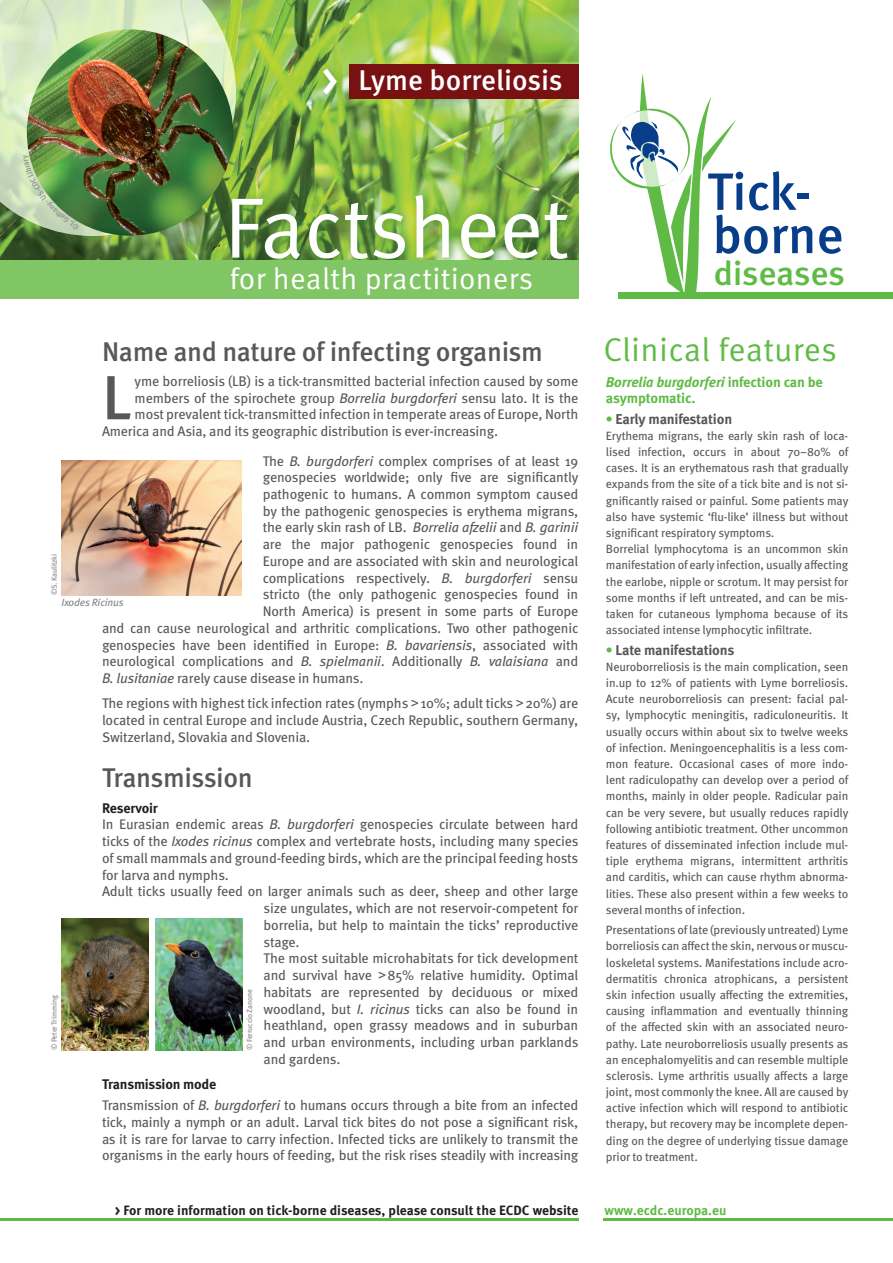
<style>
.page{position:relative;width:893px;height:1263px;background:#fff}
.page>*{position:absolute;margin:0;border:0;box-sizing:border-box;transform-origin:0 0}
.t1{font:85.5px "Meta Pro";letter-spacing:-.015em;color:#fff}
.t2{font:500 62.4px "Meta Pro";color:#57585a}
.t3{font:500 52.5px "Meta Pro";letter-spacing:-.01em;color:#083e89}
.t4{font:500 33.6px "Meta Pro";letter-spacing:-.015em;color:#60bb46;scale:1.04 1}
.t5{font:33px "Meta Pro";letter-spacing:.01em;color:#60bb46}
.t6{font:30px "Meta Pro";letter-spacing:.01em;color:#fff}
.t7{font:500 28.5px "Meta Pro";color:#fff}
.t8{font:500 27px "Meta Pro";letter-spacing:-.015em;color:#57585a}
.t9{font:700 14.25px/16.2px "Meta Pro";letter-spacing:-.015em;color:#60bb46}
.t10{font:700 14.25px "Meta Pro";letter-spacing:-.015em;color:#57585a}
.t11{font:13.95px/17px "Meta Pro";letter-spacing:-.015em;color:#57585a;text-align:justify}
.t12{font:700 13.95px "Meta Pro";letter-spacing:-.015em;color:#231f20}
.t13{font:700 13.5px "Meta Pro";color:#231f20}
.t14{font:700 13.5px "Meta Pro";color:#60bb46}
.t15{font:12px/16.2px "Meta Pro";letter-spacing:-.015em;color:#57585a;text-align:justify}
.t16{font:italic 10.5px "Meta Pro";letter-spacing:-.015em;color:#808285}
.t17{font:7.5px "Meta Pro";letter-spacing:-.015em;color:#808285}
.s1{font-size:45px}
.s2{font-style:italic}
.s3{font-family:"Arial"}
.s4{font-weight:700;color:#231f20}
.s5{color:#60bb46}
</style>
<div class="page">
<img style="left:0;top:0;width:578px;height:261px">
<div style="left:618px;top:293px;width:275px;height:6px;background:#60bb46"></div>
<div style="left:349px;top:64px;width:229px;height:34px;background:#791113"></div>
<div style="left:318px;top:64px;width:28px;height:40px;background:#428d33;opacity:.75"></div>
<div style="left:226px;top:189px;width:351px;height:80px;background:#428d33;opacity:.75"></div>
<svg style="left:610px;top:75px;width:126px;height:218px"></svg>
<hr style="left:604px;top:1218px;width:289px;height:2px;background:#60bb46">
<hr style="left:0;top:1218px;width:578px;height:2px;background:#60bb46">
<svg style="left:0;top:0;width:236px;height:236px"></svg>
<img style="left:27px;top:29px;width:206px;height:207px;border-radius:103px">
<img style="left:62px;top:460px;width:180px;height:135px">
<img style="left:62px;top:918px;width:86px;height:132px">
<img style="left:156px;top:918px;width:86px;height:132px">
<div style="left:0;top:261px;width:578px;height:38px;background:#81c665"></div>
<svg style="left:23px;top:155px;width:56px;height:75px"></svg>
<h3 class="t7" style="left:321px;top:63px;width:243px"><span class="s1">&gt;</span> Lyme borreliosis</h3>
<h1 class="t1" style="left:224px;top:174px;width:347px">Factsheet</h1>
<h3 class="t6" style="left:230px;top:260px;width:305px">for health practitioners</h3>
<h3 class="t8" style="left:102px;top:334px;width:442px">Name and nature of infecting organism</h3>
<h2 class="t2" style="left:102px;top:358px;width:31px">L</h2>
<p class="t11" style="left:135px;top:373px;width:445px">yme borreliosis (LB) is a tick-transmitted bacterial infection caused by some</p>
<p class="t11" style="left:135px;top:390px;width:445px">members of the spirochete group <span class="s2">Borrelia burgdorferi</span> sensu lato. It is the</p>
<p class="t11" style="left:135px;top:406px;width:445px">most prevalent tick-transmitted infection in temperate areas of Europe, North</p>
<p class="t11" style="left:102px;top:423px;width:398px">America and Asia, and its geographic distribution is ever-increasing.</p>
<p class="t11" style="left:263px;top:453px;width:317px">The <span class="s2">B. burgdorferi</span> complex comprises of at least 19</p>
<p class="t11" style="left:263px;top:469px;width:317px">genospecies worldwide; only five are significantly</p>
<p class="t11" style="left:263px;top:486px;width:317px">pathogenic to humans. A common symptom caused</p>
<p class="t11" style="left:263px;top:503px;width:317px">by the pathogenic genospecies is erythema migrans,</p>
<p class="t11" style="left:263px;top:520px;width:317px">the early skin rash of LB. <span class="s2">Borrelia afzelii</span> and <span class="s2">B. garinii</span></p>
<p class="t11" style="left:263px;top:536px;width:317px">are the major pathogenic genospecies found in</p>
<p class="t11" style="left:263px;top:553px;width:317px">Europe and are associated with skin and neurological</p>
<p class="t11" style="left:263px;top:570px;width:317px">complications respectively. <span class="s2">B. burgdorferi</span> sensu</p>
<p class="t11" style="left:263px;top:587px;width:317px">stricto (the only pathogenic genospecies found in</p>
<p class="t11" style="left:263px;top:603px;width:317px">North America) is present in some parts of Europe</p>
<p class="t11" style="left:102px;top:620px;width:478px">and can cause neurological and arthritic complications. Two other pathogenic</p>
<p class="t11" style="left:102px;top:637px;width:478px">genospecies have been identified in Europe: <span class="s2">B. bavariensis</span>, associated with</p>
<p class="t11" style="left:102px;top:653px;width:478px">neurological complications and <span class="s2">B. spielmanii</span>. Additionally <span class="s2">B. valaisiana</span> and</p>
<p class="t11" style="left:102px;top:670px;width:263px"><span class="s2">B. lusitaniae</span> rarely cause disease in humans.</p>
<p class="t11" style="left:102px;top:695px;width:478px">The regions with highest tick infection rates (nymphs <span class="s3">&gt;</span>10%; adult ticks <span class="s3">&gt;</span>20%) are located in central Europe and include Austria, Czech Republic, southern Germany, Switzerland, Slovakia and Slovenia.</p>
<h3 class="t8" style="left:102px;top:761px;width:152px">Transmission</h3>
<p class="t12" style="left:102px;top:799px;width:57px">Reservoir</p>
<p class="t11" style="left:102px;top:816px;width:478px">In Eurasian endemic areas <span class="s2">B. burgdorferi</span> genospecies circulate between hard</p>
<p class="t11" style="left:102px;top:833px;width:478px">ticks of the <span class="s2">Ixodes ricinus</span> complex and vertebrate hosts, including many species</p>
<p class="t11" style="left:102px;top:850px;width:478px">of small mammals and ground-feeding birds, which are the principal feeding hosts</p>
<p class="t11" style="left:102px;top:867px;width:128px">for larva and nymphs.</p>
<p class="t11" style="left:102px;top:883px;width:478px">Adult ticks usually feed on larger animals such as deer, sheep and other large</p>
<p class="t11" style="left:264px;top:900px;width:316px">size ungulates, which are not reservoir-competent for</p>
<p class="t11" style="left:264px;top:917px;width:316px">borrelia, but help to maintain the ticks’ reproductive</p>
<p class="t11" style="left:264px;top:934px;width:38px">stage.</p>
<p class="t11" style="left:264px;top:950px;width:316px">The most suitable microhabitats for tick development</p>
<p class="t11" style="left:264px;top:967px;width:316px">and survival have <span class="s3">&gt;</span>85% relative humidity. Optimal</p>
<p class="t11" style="left:264px;top:984px;width:316px">habitats are represented by deciduous or mixed</p>
<p class="t11" style="left:264px;top:1001px;width:316px">woodland, but <span class="s2">I. ricinus</span> ticks can also be found in</p>
<p class="t11" style="left:264px;top:1017px;width:316px">heathland, open grassy meadows and in suburban</p>
<p class="t11" style="left:264px;top:1034px;width:316px">and urban environments, including urban parklands</p>
<p class="t11" style="left:264px;top:1051px;width:78px">and gardens.</p>
<p class="t11" style="left:102px;top:1074px;width:478px;line-height:21px"><span class="s4">Transmission mode<br></span>Transmission of <span class="s2">B. burgdorferi</span> to humans occurs through a bite from an infected</p>
<p class="t11" style="left:102px;top:1114px;width:478px">tick, mainly a nymph or an adult. Larval tick bites do not pose a significant risk, as it is rare for larvae to carry infection. Infected ticks are unlikely to transmit the organisms in the early hours of feeding, but the risk rises steadily with increasing</p>
<p class="t17" style="left:49px;top:595px;width:43px;rotate:-90deg">©S. Kaulitzki</p>
<p class="t16" style="left:62px;top:596px;width:64px">Ixodes Ricinus</p>
<p class="t17" style="left:49px;top:1050px;width:57px;rotate:-90deg">© Peter Trimming</p>
<p class="t17" style="left:245px;top:1050px;width:63px;rotate:-90deg">© Ferruccio Zanone</p>
<h3 class="t3" style="left:707px;top:158px;width:106px">Tick-</h3>
<h3 class="t3" style="left:712px;top:202px;width:133px">borne</h3>
<h3 class="t4" style="left:713px;top:252px;width:128px">diseases</h3>
<h3 class="t5" style="left:603px;top:329px;width:235px">Clinical features</h3>
<p class="t9" style="left:606px;top:374px;width:218px"><span class="s2">Borrelia burgdorferi</span> infection can be asymptomatic.</p>
<p class="t10" style="left:606px;top:410px;width:128px"><span class="s5">•</span> Early manifestation</p>
<p class="t15" style="left:606px;top:428px;width:244px;text-align:left">Erythema migrans, the early skin rash of loca&shy;lised infection, occurs in about 70–80% of cases. It is an erythematous rash that gradually expands from the site of a tick bite and is not si&shy;gnificantly raised or painful. Some patients may also have systemic ‘flu-like’ illness but without significant respiratory symptoms.<br>Borrelial lymphocytoma is an uncommon skin manifestation of early infection, usually affecting the earlobe, nipple or scrotum. It may persist for some months if left untreated, and can be mis&shy;taken for cutaneous lymphoma because of its associated intense lymphocytic infiltrate.</p>
<p class="t10" style="left:606px;top:641px;width:130px"><span class="s5">•</span> Late manifestations</p>
<p class="t15" style="left:606px;top:659px;width:244px">Neuroborreliosis is the main complication, seen in.up to 12% of patients with Lyme borreliosis.<br>Acute neuroborreliosis can present: facial pal&shy;sy, lymphocytic meningitis, radiculoneuritis. It usually occurs within about six to twelve weeks of infection. Meningoencephalitis is a less com&shy;mon feature. Occasional cases of more indo&shy;lent radiculopathy can develop over a period of months, mainly in older people. Radicular pain can be very severe, but usually reduces rapidly following antibiotic treatment. Other uncommon features of disseminated infection include mul&shy;tiple erythema migrans, intermittent arthritis and carditis, which can cause rhythm abnorma&shy;lities. These also present within a few weeks to several months of infection.</p>
<p class="t15" style="left:606px;top:922px;width:244px">Presentations of late (previously untreated) Lyme borreliosis can affect the skin, nervous or muscu&shy;loskeletal systems. Manifestations include acro&shy;dermatitis chronica atrophicans, a persistent skin infection usually affecting the extremities, causing inflammation and eventually thinning of the affected skin with an associated neuro&shy;pathy. Late neuroborreliosis usually presents as an encephalomyelitis and can resemble multiple sclerosis. Lyme arthritis usually affects a large joint, most commonly the knee. All are caused by active infection which will respond to antibiotic therapy, but recovery may be incomplete depen&shy;ding on the degree of underlying tissue damage prior to treatment.</p>
<p class="t13" style="left:115px;top:1201px;width:465px">&gt; For more information on tick-borne diseases, please consult the ECDC website</p>
<p class="t14" style="left:604px;top:1201px;width:123px">www.ecdc.europa.eu</p>
</div>
